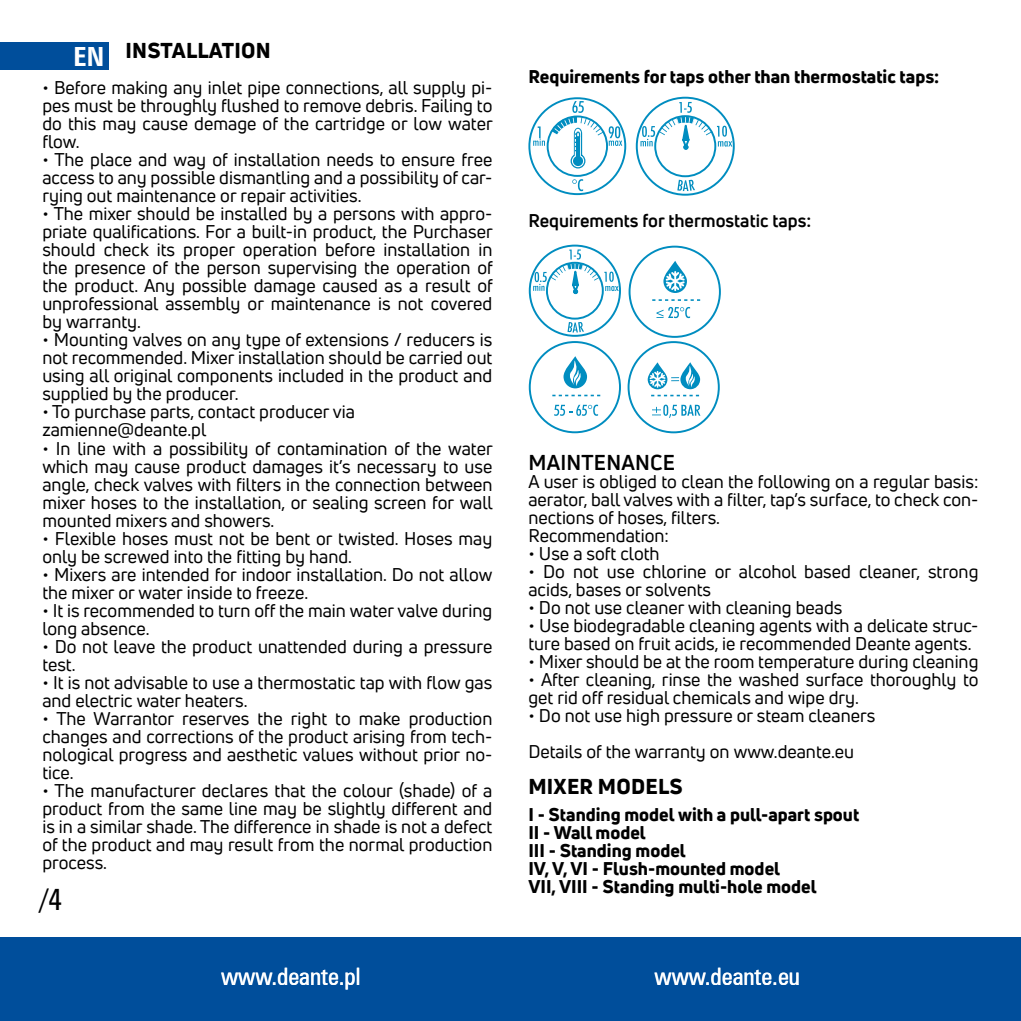
<style>
.page{position:relative;width:1021px;height:1021px;background:#fff}
.page>*{position:absolute;margin:0;border:0;box-sizing:border-box;transform-origin:0 0}
.t1{font:30px "Zurich Cn AT";color:#000}
.t2{font:24px "Zurich Cn AT";color:#fff}
.t3{font:700 24px "Zurich Cn PL";color:#fff}
.t4{font:800 21px "Uni Neue";letter-spacing:.01em;color:#000}
.t5{font:700 21px "Uni Neue";letter-spacing:.01em;color:#000}
.t6{font:18px/18px "Uni Neue";color:#000}
.t7{font:800 18px/18px "Uni Neue";color:#000}
.t8{font:700 18px "Uni Neue";color:#000}
</style>
<div class="page">
<div style="left:0;top:936px;width:1020px;height:84px;background:#004e9b"></div>
<div style="left:0;top:43px;width:108px;height:27px;background:#004e9b"></div>
<div style="left:635px;top:97px;width:99px;height:99px;border:2px solid #008dc0;border-radius:50%"></div>
<div style="left:654px;top:115px;width:62px;height:62px;border:2px solid #008dc0;border-radius:50%"></div>
<svg style="left:677px;top:180px;width:18px;height:11px"></svg>
<svg style="left:640px;top:102px;width:92px;height:48px"></svg>
<div style="left:528px;top:97px;width:98px;height:98px;border:2px solid #008dc0;border-radius:50%"></div>
<div style="left:546px;top:115px;width:62px;height:62px;border:2px solid #008dc0;border-radius:50%"></div>
<svg style="left:572px;top:179px;width:11px;height:12px"></svg>
<svg style="left:551px;top:101px;width:71px;height:68px"></svg>
<svg style="left:533px;top:126px;width:12px;height:20px"></svg>
<svg style="left:563px;top:356px;width:24px;height:32px"></svg>
<svg style="left:567px;top:360px;width:15px;height:26px"></svg>
<div style="left:529px;top:341px;width:92px;height:92px;border:2px solid #008dc0;border-radius:50%"></div>
<svg style="left:552px;top:395px;width:48px;height:1px"></svg>
<div style="left:627px;top:341px;width:92px;height:92px;border:2px solid #008dc0;border-radius:50%"></div>
<svg style="left:651px;top:395px;width:48px;height:1px"></svg>
<svg style="left:680px;top:362px;width:20px;height:27px"></svg>
<svg style="left:647px;top:362px;width:48px;height:27px"></svg>
<svg style="left:554px;top:404px;width:44px;height:12px"></svg>
<svg style="left:652px;top:404px;width:48px;height:14px"></svg>
<svg style="left:533px;top:245px;width:188px;height:93px"></svg>
<p class="t4" style="left:125px;top:37px;width:147px">INSTALLATION</p>
<p class="t6" style="left:42px;top:79px;width:452px;text-align:justify">• Before making any inlet pipe connections, all supply pi&shy;pes must be throughly flushed to remove debris. Failing to do this may cause demage of the cartridge or low water flow.</p>
<p class="t6" style="left:42px;top:151px;width:451px;text-align:justify">• The place and way of installation needs to ensure free access to any possible dismantling and a possibility of car&shy;rying out maintenance or repair activities.</p>
<p class="t6" style="left:42px;top:205px;width:452px;text-align:justify">• The mixer should be installed by a persons with appro&shy;priate qualifications. For a built-in product, the Purchaser should check its proper operation before installation in the presence of the person supervising the operation of the product. Any possible damage caused as a result of unprofessional assembly or maintenance is not covered by warranty.</p>
<p class="t6" style="left:42px;top:331px;width:451px;text-align:justify">• Mounting valves on any type of extensions / reducers is not recommended. Mixer installation should be carried out using all original components included in the product and supplied by the producer.</p>
<p class="t6" style="left:42px;top:403px;width:314px">• To purchase parts, contact producer via zamienne@deante.pl</p>
<p class="t6" style="left:42px;top:439px;width:452px;text-align:justify">• In line with a possibility of contamination of the water which may cause product damages it’s necessary to use angle, check valves with filters in the connection between mixer hoses to the installation, or sealing screen for wall mounted mixers and showers.</p>
<p class="t6" style="left:42px;top:529px;width:451px">• Flexible hoses must not be bent or twisted. Hoses may only be screwed into the fitting by hand.</p>
<p class="t6" style="left:42px;top:565px;width:451px">• Mixers are intended for indoor installation. Do not allow the mixer or water inside to freeze.</p>
<p class="t6" style="left:42px;top:601px;width:451px">• It is recommended to turn off the main water valve during long absence.</p>
<p class="t6" style="left:42px;top:637px;width:451px">• Do not leave the product unattended during a pressure test.</p>
<p class="t6" style="left:42px;top:673px;width:451px">• It is not advisable to use a thermostatic tap with flow gas and electric water heaters.</p>
<p class="t6" style="left:42px;top:709px;width:451px;text-align:justify">• The Warrantor reserves the right to make production changes and corrections of the product arising from tech&shy;nological progress and aesthetic values without prior no&shy;tice.</p>
<p class="t6" style="left:42px;top:781px;width:451px;text-align:justify">• The manufacturer declares that the colour (shade) of a product from the same line may be slightly different and is in a similar shade. The difference in shade is not a defect of the product and may result from the normal production process.</p>
<h2 class="t3" style="left:74px;top:41px;width:32px">EN</h2>
<h1 class="t1" style="left:40px;top:881px;width:24px">/4</h1>
<p class="t7" style="left:528px;top:67px;width:412px">Requirements for taps other than thermostatic taps:</p>
<p class="t8" style="left:528px;top:209px;width:284px">Requirements for thermostatic taps:</p>
<p class="t5" style="left:528px;top:449px;width:148px">MAINTENANCE</p>
<p class="t6" style="left:528px;top:472px;width:451px">A user is obliged to clean the following on a regular basis: aerator, ball valves with a filter, tap’s surface, to check con&shy;nections of hoses, filters.<br>Recommendation:</p>
<p class="t6" style="left:528px;top:544px;width:133px">• Use a soft cloth</p>
<p class="t6" style="left:528px;top:562px;width:451px">• Do not use chlorine or alcohol based cleaner, strong acids, bases or solvents</p>
<p class="t6" style="left:528px;top:598px;width:315px">• Do not use cleaner with cleaning beads</p>
<p class="t6" style="left:528px;top:616px;width:451px">• Use biodegradable cleaning agents with a delicate struc&shy;ture based on fruit acids, ie recommended Deante agents.</p>
<p class="t6" style="left:528px;top:652px;width:451px">• Mixer should be at the room temperature during cleaning</p>
<p class="t6" style="left:528px;top:670px;width:451px">• After cleaning, rinse the washed surface thoroughly to get rid off residual chemicals and wipe dry.</p>
<p class="t6" style="left:528px;top:697px;width:348px;line-height:36px">• Do not use high pressure or steam cleaners<br>Details of the warranty on www.deante.eu</p>
<p class="t4" style="left:528px;top:772px;width:156px">MIXER MODELS</p>
<p class="t7" style="left:528px;top:805px;width:332px">I - Standing model with a pull-apart spout<br>II - Wall model<br>III - Standing model<br>IV, V, VI - Flush-mounted model<br>VII, VIII - Standing multi-hole model</p>
<h2 class="t2" style="left:221px;top:962px;width:141px">www.deante.pl</h2>
<h2 class="t2" style="left:654px;top:962px;width:147px">www.deante.eu</h2>
</div>
